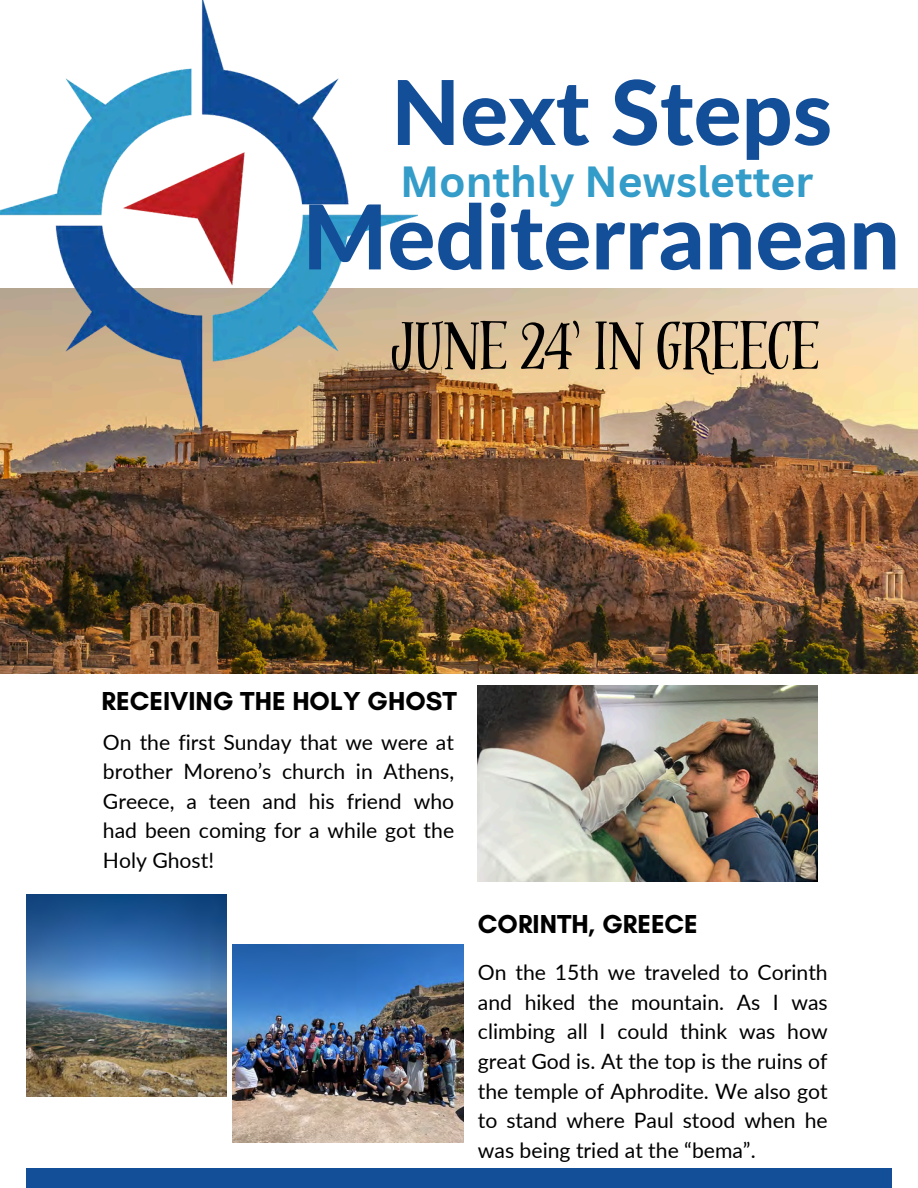
<style>
.page{position:relative;width:918px;height:1188px;background:#fff}
.page>*{position:absolute;margin:0;border:0;box-sizing:border-box;transform-origin:0 0}
.t1{font:800 89.55px/124.5px "Lato";color:#134e99;text-align:center}
.t2{font:62.85px "Distillery Display";color:#000}
.t3{font:700 42.45px "Canva Sans";color:#349cc9}
.t4{font:700 26.55px "Glacial Indifference";color:#000}
.t5{font:21.15px/29.7px "Lato";color:#000;text-align:justify}
</style>
<div class="page">
<img style="left:478px;top:686px;width:340px;height:196px">
<img style="left:233px;top:944px;width:230px;height:198px">
<div style="left:26px;top:1168px;width:865px;height:20px;background:#134e99"></div>
<img style="left:0;top:289px;width:918px;height:385px">
<img style="left:0;top:0;width:418px;height:442px">
<img style="left:26px;top:895px;width:201px;height:201px">
<svg style="left:331px;top:1025px;width:5px;height:5px"></svg>
<p class="t1" style="left:302px;top:48px;width:599px">Next Steps<br>Mediterranean</p>
<h4 class="t3" style="left:400px;top:151px;width:415px">Monthly Newsletter</h4>
<p class="t2" style="left:391px;top:311px;width:430px">jUNE 24' IN GREECE</p>
<h3 class="t4" style="left:102px;top:684px;width:357px">RECEIVING THE HOLY GHOST</h3>
<h2 class="t5" style="left:103px;top:727px;width:353px">On the first Sunday that we were at brother Moreno’s church in Athens, Greece, a teen and his friend who had been coming for a while got the Holy Ghost!</h2>
<p class="t4" style="left:478px;top:908px;width:221px">CORINTH, GREECE</p>
<h4 class="t5" style="left:478px;top:957px;width:351px">On the 15th we traveled to Corinth and hiked the mountain. As I was climbing all I could think was how great God is. At the top is the ruins of the temple of Aphrodite. We also got to stand where Paul stood when he was being tried at the “bema”.</h4>
</div>
